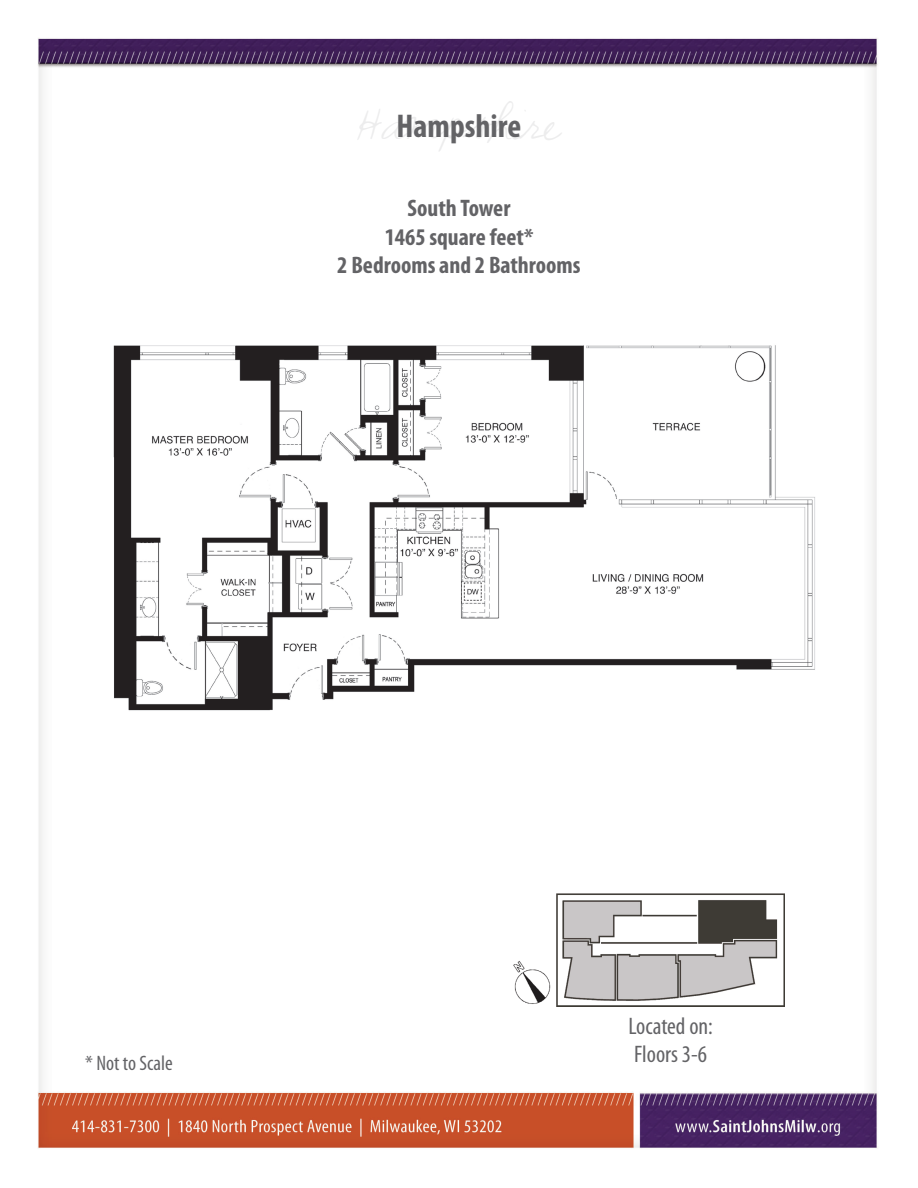
<style>
.page{position:relative;width:918px;height:1188px;background:#fff}
.page>*{position:absolute;margin:0;border:0;box-sizing:border-box;transform-origin:0 0}
.t1{font:37.5px "Sunshine In My Soul";color:#636366}
.t2{font:700 condensed 33px "Myriad Pro";color:#636366}
.t3{font:700 condensed 24px/28.8px "Myriad Pro";color:#636366;text-align:center}
.t4{font:condensed 24px/28.8px "Myriad Pro";color:#636366}
.t5{font:condensed 21px "Myriad Pro";color:#636366}
</style>
<div class="page">
<img style="left:38px;top:38px;width:840px;height:1111px">
<img style="left:88px;top:319px;width:749px;height:420px">
<img style="left:556px;top:893px;width:228px;height:114px">
<img style="left:511px;top:959px;width:43px;height:47px">
<h1 class="t1" style="left:358px;top:104px;width:204px">Hampshire</h1>
<h2 class="t2" style="left:397px;top:105px;width:126px">Hampshire</h2>
<p class="t3" style="left:337px;top:193px;width:245px">South Tower<br>1465 square feet*<br>2 Bedrooms and 2 Bathrooms</p>
<p class="t5" style="left:85px;top:1051px;width:89px">* Not to Scale</p>
<p class="t4" style="left:628px;top:1011px;width:86px">Located on:<br>Floors 3-6</p>
</div>
